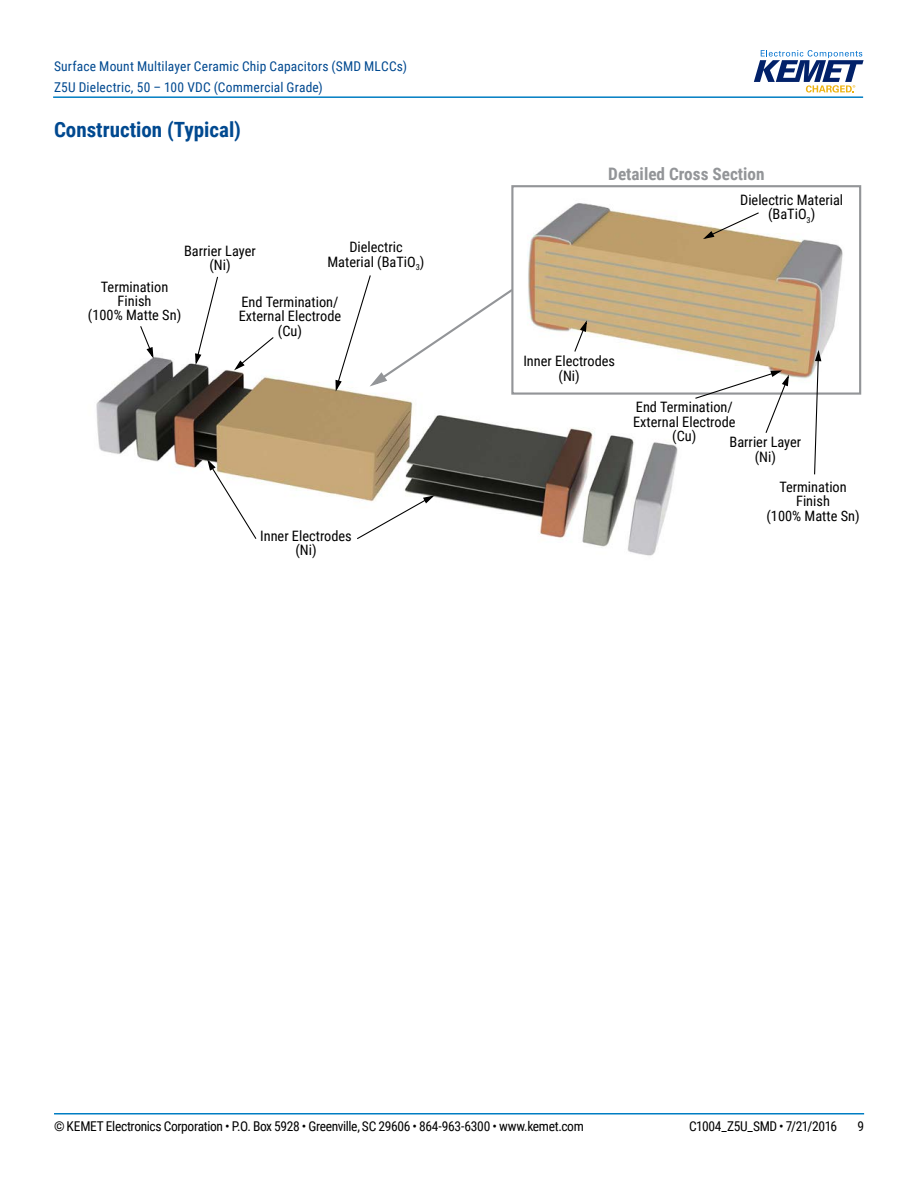
<style>
.page{position:relative;width:918px;height:1188px;background:#fff}
.page>*{position:absolute;margin:0;border:0;box-sizing:border-box;transform-origin:0 0}
.t1{font:700 21px "Roboto Condensed";color:#004990}
.t2{font:700 17.25px "Roboto Condensed";color:#939598}
.t3{font:14.4px/14.4px "Roboto Condensed";color:#000;text-align:center}
.t4{font:13.5px "Roboto Condensed";letter-spacing:-.025em;color:#000}
.t5{font:13.5px/21px "Roboto Condensed";letter-spacing:.015em;color:#004990}
</style>
<div class="page">
<hr style="left:54px;top:1113px;width:810px;height:2px;background:#007dc3">
<hr style="left:53px;top:96px;width:810px;height:2px;background:#007dc3">
<svg style="left:754px;top:50px;width:110px;height:43px"></svg>
<img style="left:96px;top:356px;width:579px;height:200px">
<img style="left:435px;top:185px;width:427px;height:282px">
<svg style="left:335px;top:274px;width:180px;height:120px"></svg>
<div style="left:511px;top:185px;width:350px;height:210px;border:2px solid #939598"></div>
<svg style="left:573px;top:318px;width:15px;height:35px"></svg>
<svg style="left:813px;top:347px;width:9px;height:128px"></svg>
<svg style="left:356px;top:494px;width:81px;height:46px"></svg>
<svg style="left:206px;top:457px;width:51px;height:83px"></svg>
<svg style="left:139px;top:326px;width:15px;height:35px"></svg>
<svg style="left:194px;top:276px;width:25px;height:91px"></svg>
<svg style="left:701px;top:211px;width:59px;height:29px"></svg>
<svg style="left:232px;top:337px;width:43px;height:35px"></svg>
<svg style="left:694px;top:370px;width:96px;height:64px"></svg>
<p class="t5" style="left:54px;top:55px;width:355px">Surface Mount Multilayer Ceramic Chip Capacitors (SMD MLCCs)<br>Z5U Dielectric, 50 – 100 VDC (Commercial Grade)</p>
<h1 class="t1" style="left:54px;top:115px;width:189px">Construction (Typical)</h1>
<p class="t3" style="left:184px;top:243px;width:73px">Barrier Layer (Ni)</p>
<p class="t3" style="left:327px;top:239px;width:99px">Dielectric<br>Material (BaTiO<sub>3</sub>)</p>
<p class="t3" style="left:88px;top:279px;width:95px">Termination<br>Finish<br>(100% Matte Sn)</p>
<p class="t3" style="left:239px;top:294px;width:104px">End Termination/<br>External Electrode (Cu)</p>
<p class="t3" style="left:260px;top:528px;width:93px">Inner Electrodes (Ni)</p>
<p class="t2" style="left:608px;top:162px;width:158px">Detailed Cross Section</p>
<p class="t3" style="left:740px;top:192px;width:105px">Dielectric Material (BaTiO<sub>3</sub>)</p>
<p class="t3" style="left:523px;top:353px;width:93px">Inner Electrodes (Ni)</p>
<p class="t3" style="left:633px;top:399px;width:104px">End Termination/<br>External Electrode (Cu)</p>
<p class="t3" style="left:730px;top:434px;width:73px">Barrier Layer (Ni)</p>
<p class="t3" style="left:766px;top:479px;width:95px">Termination<br>Finish<br>(100% Matte Sn)</p>
<p class="t4" style="left:54px;top:1116px;width:531px">© KEMET Electronics Corporation • P.O. Box 5928 • Greenville, SC 29606 • 864-963-6300 • www.kemet.com</p>
<p class="t4" style="left:689px;top:1116px;width:150px">C1004_Z5U_SMD • 7/21/2016</p>
<p class="t4" style="left:857px;top:1116px;width:8px">9</p>
</div>
